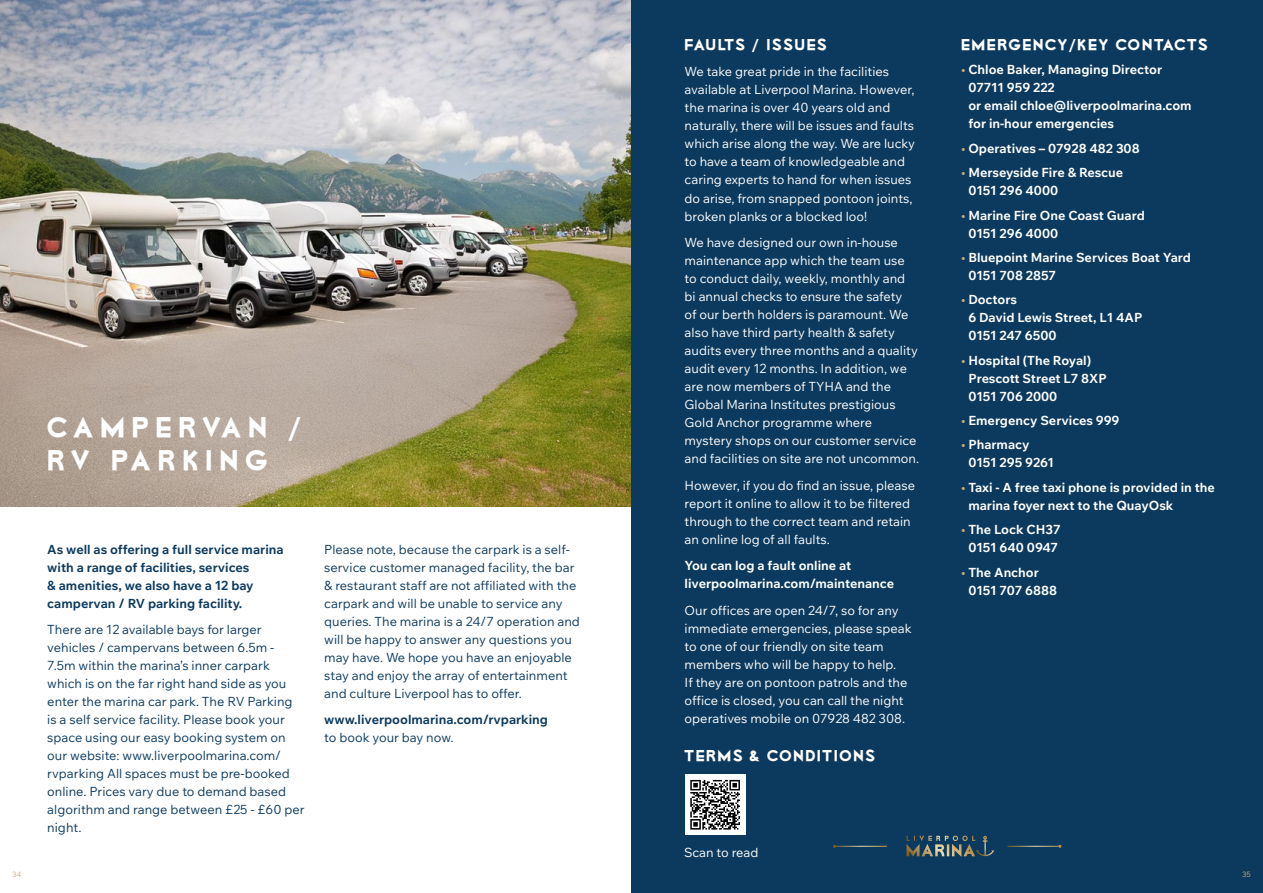
<style>
.page{position:relative;width:1263px;height:893px;background:#fff}
.page>*{position:absolute;margin:0;border:0;box-sizing:border-box;transform-origin:0 0}
.t1{font:27.15px/33px "Lionel Classic";letter-spacing:.2em;color:#fff}
.t2{font:15px "Lionel Classic";letter-spacing:.07em;color:#fff}
.t3{font:12.75px/18px "Wix Madefor Text";color:#fff}
.t4{font:12.75px/18px "Wix Madefor Text";color:#0c3a5e}
.t5{font:700 12.75px/18px "Wix Madefor Text";color:#fff}
.t6{font:700 12.75px/18px "Wix Madefor Text";color:#0c3a5e}
.t7{font:7.5px "Wix Madefor Text";color:#caae7c}
.s1{color:#caae7c}
</style>
<div class="page">
<img style="left:0;top:0;width:631px;height:506px">
<div style="left:631px;top:0;width:632px;height:893px;background:#0c3a5e"></div>
<svg style="left:906px;top:836px;width:88px;height:21px"></svg>
<hr style="left:834px;top:846px;width:53px;height:1px;background:#fff">
<hr style="left:1007px;top:846px;width:53px;height:1px;background:#fff">
<div style="left:685px;top:774px;width:61px;height:61px;background:#fff"></div>
<svg style="left:690px;top:779px;width:50px;height:1px"></svg>
<svg style="left:690px;top:780px;width:50px;height:50px"></svg>
<h1 class="t1" style="left:47px;top:412px;width:256px">CAMPERVAN /<br>RV PARKING</h1>
<p class="t6" style="left:47px;top:539px;width:238px">As well as offering a full service marina with a range of facilities, services<br>&amp; amenities, we also have a 12 bay campervan / RV parking facility.</p>
<p class="t4" style="left:47px;top:620px;width:259px">There are 12 available bays for larger vehicles / campervans between 6.5m - 7.5m within the marina’s inner carpark which is on the far right hand side as you enter the marina car park. The RV Parking is a self service facility. Please book your space using our easy booking system on our website: www.liverpoolmarina.com/ rvparking All spaces must be pre-booked online. Prices vary due to demand based algorithm and range between £25 - £60 per night.</p>
<p class="t4" style="left:324px;top:539px;width:257px">Please note, because the carpark is a self&shy;service customer managed facility, the bar &amp; restaurant staff are not affiliated with the carpark and will be unable to service any queries. The marina is a 24/7 operation and will be happy to answer any questions you may have. We hope you have an enjoyable stay and enjoy the array of entertainment and culture Liverpool has to offer.</p>
<p class="t6" style="left:324px;top:710px;width:225px">www.liverpoolmarina.com/rvparking</p>
<p class="t4" style="left:324px;top:728px;width:131px">to book your bay now.</p>
<p class="t2" style="left:685px;top:38px;width:144px">FAULTS / ISSUES</p>
<p class="t3" style="left:685px;top:62px;width:232px">We take great pride in the facilities available at Liverpool Marina. However, the marina is over 40 years old and naturally, there will be issues and faults which arise along the way. We are lucky to have a team of knowledgeable and caring experts to hand for when issues do arise, from snapped pontoon joints, broken planks or a blocked loo!</p>
<p class="t3" style="left:685px;top:233px;width:236px">We have designed our own in-house maintenance app which the team use to conduct daily, weekly, monthly and bi annual checks to ensure the safety<br>of our berth holders is paramount. We also have third party health &amp; safety audits every three months and a quality audit every 12 months. In addition, we are now members of TYHA and the Global Marina Institutes prestigious Gold Anchor programme where mystery shops on our customer service and facilities on site are not uncommon.</p>
<p class="t3" style="left:685px;top:475px;width:232px">However, if you do find an issue, please report it online to allow it to be filtered through to the correct team and retain an online log of all faults.</p>
<p class="t5" style="left:685px;top:556px;width:211px">You can log a fault online at liverpoolmarina.com/maintenance</p>
<p class="t3" style="left:685px;top:600px;width:228px">Our offices are open 24/7, so for any immediate emergencies, please speak to one of our friendly on site team members who will be happy to help.<br>If they are on pontoon patrols and the office is closed, you can call the night operatives mobile on 07928 482 308.</p>
<p class="t2" style="left:685px;top:748px;width:192px">TERMS &amp; CONDITIONS</p>
<p class="t3" style="left:684px;top:842px;width:76px">Scan to read</p>
<p class="t2" style="left:961px;top:38px;width:248px">EMERGENCY/KEY CONTACTS</p>
<p class="t5" style="left:968px;top:60px;width:225px;text-indent:-7px"><span class="s1">•</span> Chloe Baker, Managing Director<br>07711 959 222<br>or email chloe@liverpoolmarina.com for in-hour emergencies</p>
<p class="t5" style="left:961px;top:138px;width:180px"><span class="s1">•</span> Operatives – 07928 482 308</p>
<p class="t5" style="left:968px;top:163px;width:156px;text-indent:-7px"><span class="s1">•</span> Merseyside Fire &amp; Rescue<br>0151 296 4000</p>
<p class="t5" style="left:968px;top:205px;width:178px;text-indent:-7px"><span class="s1">•</span> Marine Fire One Coast Guard<br>0151 296 4000</p>
<p class="t5" style="left:968px;top:247px;width:224px;text-indent:-7px"><span class="s1">•</span> Bluepoint Marine Services Boat Yard<br>0151 708 2857</p>
<p class="t5" style="left:968px;top:290px;width:175px;text-indent:-7px"><span class="s1">•</span> Doctors<br>6 David Lewis Street, L1 4AP<br>0151 247 6500</p>
<p class="t5" style="left:968px;top:350px;width:140px;text-indent:-7px"><span class="s1">•</span> Hospital (The Royal)<br>Prescott Street L7 8XP<br>0151 706 2000</p>
<p class="t5" style="left:961px;top:411px;width:160px"><span class="s1">•</span> Emergency Services 999</p>
<p class="t5" style="left:968px;top:435px;width:87px;text-indent:-7px"><span class="s1">•</span> Pharmacy<br>0151 295 9261</p>
<p class="t5" style="left:968px;top:477px;width:248px;text-indent:-7px"><span class="s1">•</span> Taxi - A free taxi phone is provided in the marina foyer next to the QuayOsk</p>
<p class="t5" style="left:961px;top:520px;width:101px;text-align:center"><span class="s1">•</span> The Lock CH37<br>0151 640 0947</p>
<p class="t5" style="left:968px;top:562px;width:90px;text-indent:-7px"><span class="s1">•</span> The Anchor<br>0151 707 6888</p>
<p class="t7" style="left:12px;top:869px;width:11px">34</p>
<p class="t7" style="left:1242px;top:869px;width:10px">35</p>
</div>
